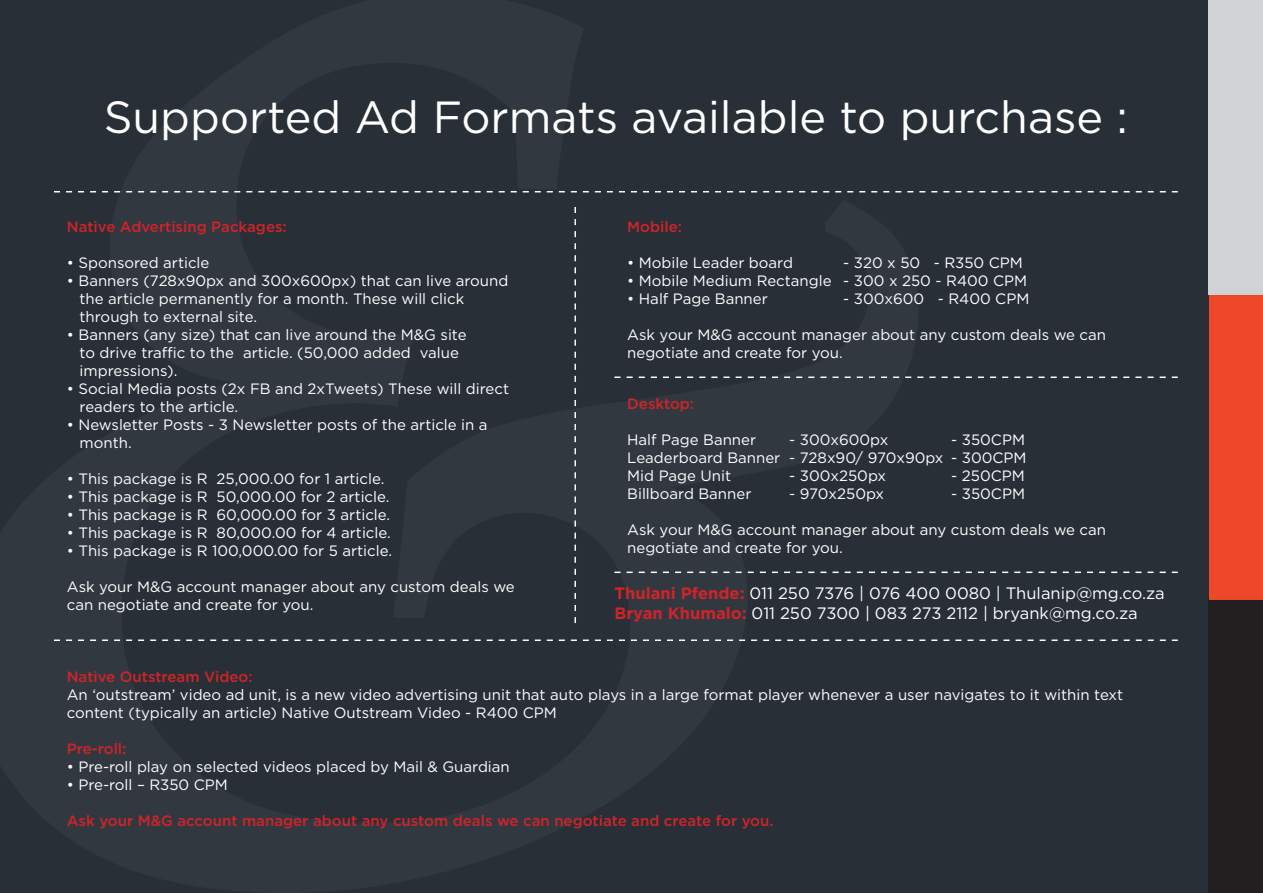
<style>
.page{position:relative;width:1263px;height:893px;background:#282f36}
.page>*{position:absolute;margin:0;border:0;box-sizing:border-box;transform-origin:0 0}
.t1{font:45px "Gotham";color:#fff}
.t2{font:16.5px/19.8px "Gotham";color:#fff}
.t3{font:15px/18px "Gotham";color:#fff}
.t4{font:500 15px "Gotham";color:#d1232a}
.s1{font-weight:700;color:#d1232a}
</style>
<div class="page">
<div style="left:1209px;top:599px;width:54px;height:294px;background:#231f20"></div>
<div style="left:1209px;top:293px;width:54px;height:307px;background:#ef472a"></div>
<div style="left:1209px;top:0;width:54px;height:294px;background:#d1d2d4"></div>
<svg style="left:574px;top:207px;width:2px;height:416px"></svg>
<svg style="left:54px;top:639px;width:1124px;height:2px"></svg>
<svg style="left:54px;top:191px;width:1124px;height:1px"></svg>
<svg style="left:614px;top:572px;width:564px;height:1px"></svg>
<svg style="left:614px;top:376px;width:564px;height:2px"></svg>
<h1 class="t1" style="left:104px;top:88px;width:1026px">Supported Ad Formats available to purchase :</h1>
<p class="t4" style="left:67px;top:217px;width:221px">Native Advertising Packages:</p>
<p class="t3" style="left:67px;top:253px;width:144px">• Sponsored article</p>
<p class="t3" style="left:80px;top:271px;width:430px;text-indent:-13px">• Banners (728x90px and 300x600px) that can live around the article permanently for a month. These will click through to external site.</p>
<p class="t3" style="left:80px;top:325px;width:389px;text-indent:-13px">• Banners (any size) that can live around the M&amp;G site to drive traffic to the article. (50,000 added value impressions).</p>
<p class="t3" style="left:80px;top:379px;width:431px;text-indent:-13px">• Social Media posts (2x FB and 2xTweets) These will direct readers to the article.</p>
<p class="t3" style="left:80px;top:415px;width:409px;text-indent:-13px">• Newsletter Posts - 3 Newsletter posts of the article in a month.</p>
<p class="t3" style="left:67px;top:469px;width:319px">• This package is R 25,000.00 for 1 article.</p>
<p class="t3" style="left:67px;top:487px;width:324px">• This package is R 50,000.00 for 2 article.</p>
<p class="t3" style="left:67px;top:505px;width:325px">• This package is R 60,000.00 for 3 article.</p>
<p class="t3" style="left:67px;top:523px;width:325px">• This package is R 80,000.00 for 4 article.</p>
<p class="t3" style="left:67px;top:541px;width:327px">• This package is R 100,000.00 for 5 article.</p>
<p class="t3" style="left:67px;top:577px;width:449px">Ask your M&amp;G account manager about any custom deals we can negotiate and create for you.</p>
<p class="t4" style="left:627px;top:217px;width:56px">Mobile:</p>
<p class="t3" style="left:627px;top:253px;width:167px">• Mobile Leader board</p>
<p class="t3" style="left:843px;top:253px;width:181px">- 320 x 50 - R350 CPM</p>
<p class="t3" style="left:627px;top:271px;width:401px">• Mobile Medium Rectangle - 300 x 250 - R400 CPM</p>
<p class="t3" style="left:627px;top:289px;width:142px">• Half Page Banner</p>
<p class="t3" style="left:843px;top:289px;width:188px">- 300x600 - R400 CPM</p>
<p class="t3" style="left:627px;top:325px;width:480px">Ask your M&amp;G account manager about any custom deals we can negotiate and create for you.</p>
<p class="t4" style="left:627px;top:394px;width:68px">Desktop:</p>
<p class="t3" style="left:627px;top:430px;width:130px">Half Page Banner</p>
<p class="t3" style="left:789px;top:430px;width:101px">- 300x600px</p>
<p class="t3" style="left:627px;top:430px;width:401px;text-align:justify;text-indent:324px">- 350CPM Leaderboard Banner - 728x90/ 970x90px - 300CPM Mid Page Unit</p>
<p class="t3" style="left:789px;top:466px;width:98px">- 300x250px</p>
<p class="t3" style="left:951px;top:466px;width:75px">- 250CPM</p>
<p class="t3" style="left:627px;top:484px;width:126px">Billboard Banner</p>
<p class="t3" style="left:789px;top:484px;width:96px">- 970x250px</p>
<p class="t3" style="left:951px;top:484px;width:75px">- 350CPM</p>
<p class="t3" style="left:627px;top:520px;width:480px">Ask your M&amp;G account manager about any custom deals we can negotiate and create for you.</p>
<p class="t2" style="left:614px;top:583px;width:552px"><span class="s1">Thulani Pfende:</span> 011 250 7376 | 076 400 0080 | Thulanip@mg.co.za<br><span class="s1">Bryan Khumalo:</span> 011 250 7300 | 083 273 2112 | bryank@mg.co.za</p>
<p class="t4" style="left:67px;top:667px;width:187px">Native Outstream Video:</p>
<p class="t3" style="left:67px;top:686px;width:1058px">An ‘outstream’ video ad unit, is a new video advertising unit that auto plays in a large format player whenever a user navigates to it within text content (typically an article) Native Outstream Video - R400 CPM</p>
<p class="t4" style="left:67px;top:739px;width:61px">Pre-roll:</p>
<p class="t3" style="left:67px;top:758px;width:445px">• Pre-roll play on selected videos placed by Mail &amp; Guardian</p>
<p class="t3" style="left:67px;top:776px;width:163px">• Pre-roll – R350 CPM</p>
<p class="t4" style="left:67px;top:811px;width:708px">Ask your M&amp;G account manager about any custom deals we can negotiate and create for you.</p>
</div>
